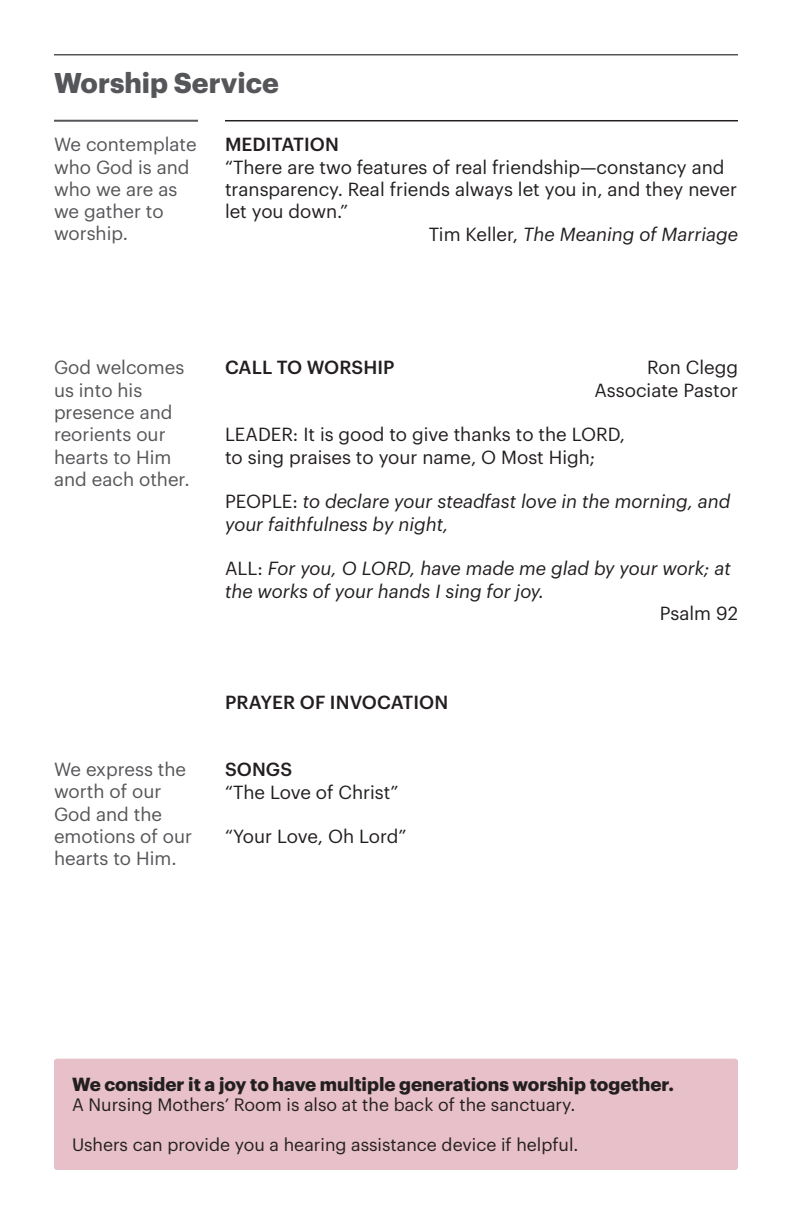
<style>
.page{position:relative;width:792px;height:1224px;background:#fff}
.page>*{position:absolute;margin:0;border:0;box-sizing:border-box;transform-origin:0 0}
.t1{font:700 28px "Graphik";color:#555659}
.t2{font:18.6px/22.4px "Graphik";color:#231f20}
.t3{font:italic 18.6px/22.4px "Graphik";color:#231f20}
.t4{font:18.6px/22.4px "Graphik";color:#555659}
.t5{font:700 18.6px "Graphik";color:#231f20}
.t6{font:500 18.6px "Graphik";letter-spacing:.005em;color:#231f20}
.t7{font:17.6px "Graphik";color:#231f20}
.s1{font-style:normal}
</style>
<div class="page">
<hr style="left:54px;top:120px;width:144px;height:2px;background:#555659">
<hr style="left:225px;top:120px;width:513px;height:1px;background:#231f20">
<hr style="left:54px;top:54px;width:684px;height:2px;background:#555659">
<div style="left:54px;top:1059px;width:684px;height:111px;background:#e7c0c9;border-radius:3px"></div>
<p class="t1" style="left:54px;top:61px;width:226px">Worship Service</p>
<p class="t4" style="left:54px;top:132px;width:144px">We contemplate who God is and who we are as we gather to worship.</p>
<p class="t6" style="left:225px;top:130px;width:115px">MEDITATION</p>
<p class="t2" style="left:225px;top:154px;width:514px">“There are two features of real friendship—constancy and transparency. Real friends always let you in, and they never let you down.”</p>
<p class="t3" style="left:429px;top:221px;width:311px"><span class="s1">Tim Keller,</span> The Meaning of Marriage</p>
<p class="t4" style="left:54px;top:355px;width:137px">God welcomes us into his presence and reorients our hearts to Him and each other.</p>
<p class="t4" style="left:54px;top:757px;width:140px">We express the worth of our<br>God and the emotions of our hearts to Him.</p>
<p class="t6" style="left:225px;top:354px;width:171px">CALL TO WORSHIP</p>
<p class="t2" style="left:594px;top:355px;width:145px;text-align:right">Ron Clegg<br>Associate Pastor</p>
<p class="t2" style="left:225px;top:422px;width:402px">LEADER: It is good to give thanks to the LORD,</p>
<p class="t2" style="left:225px;top:444px;width:372px">to sing praises to your name, O Most High;</p>
<p class="t3" style="left:225px;top:489px;width:507px"><span class="s1">PEOPLE:</span> to declare your steadfast love in the morning, and your faithfulness by night,</p>
<p class="t3" style="left:225px;top:556px;width:507px"><span class="s1">ALL:</span> For you, O LORD, have made me glad by your work; at the works of your hands I sing for joy.</p>
<p class="t2" style="left:660px;top:600px;width:80px">Psalm 92</p>
<p class="t6" style="left:225px;top:688px;width:225px">PRAYER OF INVOCATION</p>
<p class="t6" style="left:225px;top:755px;width:69px">SONGS</p>
<p class="t2" style="left:225px;top:779px;width:175px">“The Love of Christ”</p>
<p class="t2" style="left:225px;top:824px;width:183px">“Your Love, Oh Lord”</p>
<p class="t5" style="left:72px;top:1070px;width:603px">We consider it a joy to have multiple generations worship together.</p>
<p class="t7" style="left:72px;top:1091px;width:505px">A Nursing Mothers’ Room is also at the back of the sanctuary.</p>
<p class="t7" style="left:72px;top:1131px;width:508px">Ushers can provide you a hearing assistance device if helpful.</p>
</div>
